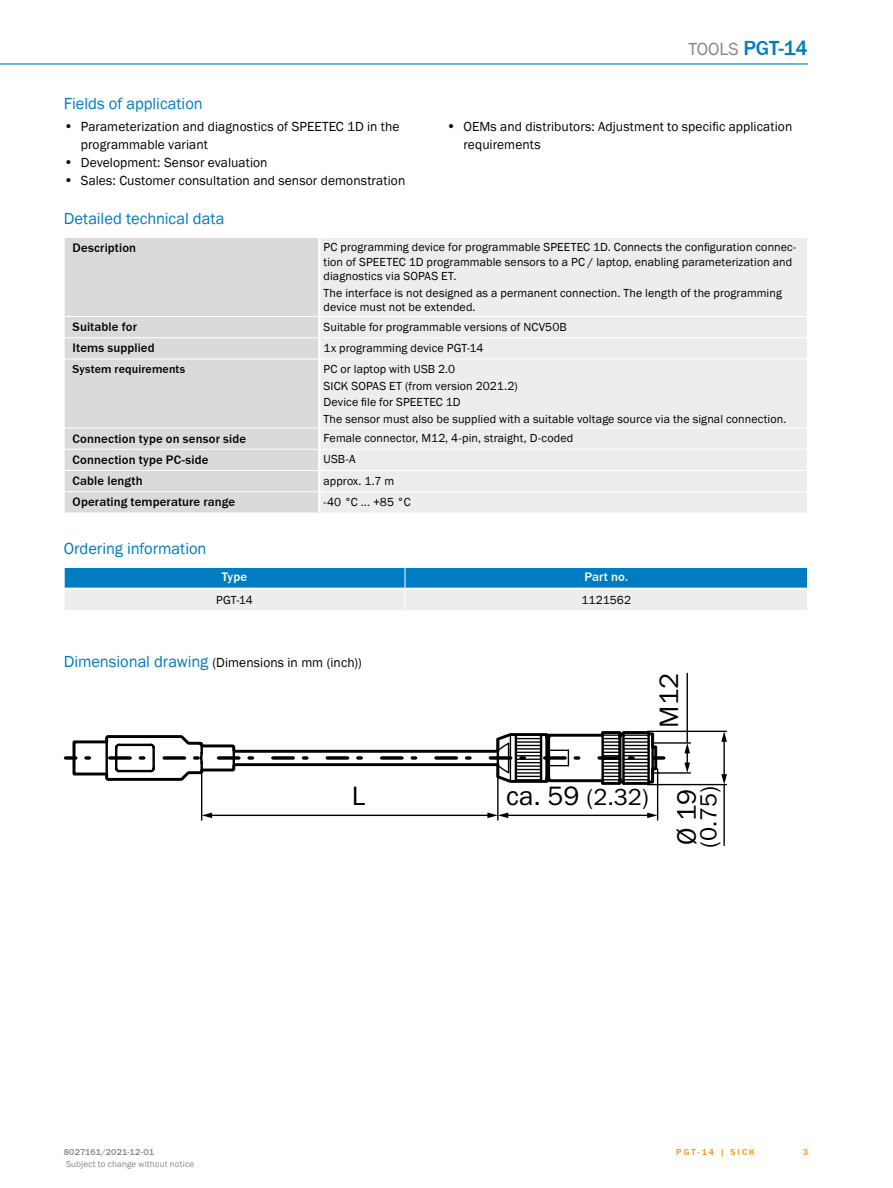
<style>
.page{position:relative;width:893px;height:1188px;background:#fff}
.page>*{position:absolute;margin:0;border:0;box-sizing:border-box;transform-origin:0 0}
.t1{font:27.45px "SICK Franklin";color:#000}
.t2{font:24px "SICK Franklin";color:#000}
.t3{font:500 21px "SICK Franklin";color:#007cc2}
.t4{font:16.5px "SICK Franklin";color:#007cc2}
.t5{font:13.5px/17.9px "SICK Franklin";letter-spacing:.005em;color:#000}
.t6{font:500 12.75px "SICK Franklin";letter-spacing:.01em;color:#000}
.t7{font:500 12.75px "SICK Franklin";letter-spacing:.01em;color:#fff}
.t8{font:12px/14.4px "SICK Franklin";letter-spacing:.01em;color:#000}
.t9{font:500 12px "SICK Franklin";letter-spacing:.015em;color:#000}
.t10{font:9px "SICK Franklin";letter-spacing:.02em;color:#878787}
.t11{font:500 9px "SICK Franklin";letter-spacing:.015em;color:#878787}
.t12{font:500 9px "SICK Franklin";letter-spacing:.225em;color:#f39200}
.s1{font-size:14.25px}
.s2{font-weight:400;font-size:18px;color:#878787}
.s3{font-size:16.5px;color:#007cc2}
.s4{font-size:27.45px}
</style>
<div class="page">
<hr style="left:0;top:63px;width:808px;height:2px;background:#007cc2">
<div style="left:65px;top:238px;width:253px;height:275px;background:#dadada"></div>
<div style="left:320px;top:238px;width:487px;height:274px;background:#ededed"></div>
<hr style="left:65px;top:316px;width:253px;height:1px;background:#fff">
<hr style="left:320px;top:316px;width:487px;height:1px;background:#fff">
<hr style="left:65px;top:337px;width:253px;height:1px;background:#fff">
<svg style="left:64px;top:317px;width:1px;height:41px"></svg>
<hr style="left:320px;top:337px;width:487px;height:1px;background:#fff">
<hr style="left:65px;top:449px;width:253px;height:1px;background:#fff">
<hr style="left:65px;top:359px;width:253px;height:1px;background:#fff">
<hr style="left:320px;top:359px;width:487px;height:1px;background:#fff">
<hr style="left:65px;top:428px;width:253px;height:1px;background:#fff">
<hr style="left:320px;top:428px;width:487px;height:1px;background:#fff">
<hr style="left:320px;top:449px;width:487px;height:1px;background:#fff">
<hr style="left:65px;top:470px;width:253px;height:1px;background:#fff">
<hr style="left:320px;top:470px;width:487px;height:1px;background:#fff">
<hr style="left:65px;top:491px;width:253px;height:1px;background:#fff">
<svg style="left:64px;top:429px;width:1px;height:83px"></svg>
<hr style="left:320px;top:491px;width:487px;height:1px;background:#fff">
<svg style="left:64px;top:568px;width:744px;height:42px;background:#7fb9d9"></svg>
<svg style="left:65px;top:756px;width:6px;height:4px"></svg>
<svg style="left:71px;top:730px;width:588px;height:62px"></svg>
<svg style="left:653px;top:756px;width:11px;height:4px"></svg>
<hr style="left:210px;top:815px;width:279px;height:1px;background:#000">
<svg style="left:202px;top:813px;width:10px;height:5px"></svg>
<hr style="left:506px;top:815px;width:143px;height:1px;background:#000">
<svg style="left:487px;top:813px;width:21px;height:5px"></svg>
<svg style="left:647px;top:813px;width:10px;height:5px"></svg>
<hr style="left:201px;top:772px;width:1px;height:48px;background:#000">
<hr style="left:497px;top:778px;width:1px;height:42px;background:#000">
<hr style="left:657px;top:769px;width:1px;height:51px;background:#000">
<hr style="left:647px;top:731px;width:79px;height:1px;background:#000">
<hr style="left:653px;top:742px;width:37px;height:2px;background:#000">
<hr style="left:653px;top:772px;width:37px;height:2px;background:#000">
<hr style="left:647px;top:784px;width:79px;height:1px;background:#000">
<svg style="left:684px;top:743px;width:6px;height:30px"></svg>
<hr style="left:686px;top:673px;width:2px;height:69px;background:#000">
<hr style="left:723px;top:740px;width:2px;height:36px;background:#000">
<svg style="left:721px;top:731px;width:6px;height:11px"></svg>
<svg style="left:721px;top:774px;width:6px;height:11px"></svg>
<hr style="left:723px;top:785px;width:2px;height:60px;background:#000">
<h3 class="t4" style="left:64px;top:93px;width:141px">Fields of application</h3>
<p class="t5" style="left:81px;top:118px;width:320px;text-indent:-17px"><span class="s1">•</span> Parameterization and diagnostics of SPEETEC 1D in the programmable variant</p>
<p class="t5" style="left:64px;top:154px;width:205px"><span class="s1">•</span> Development: Sensor evaluation</p>
<p class="t5" style="left:64px;top:172px;width:343px"><span class="s1">•</span> Sales: Customer consultation and sensor demonstration</p>
<h3 class="t3" style="left:689px;top:35px;width:121px"><span class="s2">TOOLS</span> PGT-14</h3>
<p class="t5" style="left:463px;top:118px;width:330px;text-indent:-17px"><span class="s1">•</span> OEMs and distributors: Adjustment to specific application requirements</p>
<h3 class="t4" style="left:64px;top:209px;width:162px">Detailed technical data</h3>
<p class="t6" style="left:73px;top:240px;width:65px">Description</p>
<p class="t8" style="left:324px;top:240px;width:474px">PC programming device for programmable SPEETEC 1D. Connects the configuration connec&shy;tion of SPEETEC 1D programmable sensors to a PC / laptop, enabling parameterization and diagnostics via SOPAS ET.</p>
<p class="t8" style="left:324px;top:286px;width:460px">The interface is not designed as a permanent connection. The length of the programming device must not be extended.</p>
<p class="t6" style="left:73px;top:319px;width:66px">Suitable for</p>
<p class="t8" style="left:324px;top:320px;width:245px">Suitable for programmable versions of NCV50B</p>
<p class="t6" style="left:73px;top:340px;width:84px">Items supplied</p>
<p class="t8" style="left:324px;top:341px;width:162px">1x programming device PGT-14</p>
<p class="t9" style="left:73px;top:362px;width:114px">System requirements</p>
<p class="t8" style="left:324px;top:361px;width:464px;line-height:16.5px">PC or laptop with USB 2.0<br>SICK SOPAS ET (from version 2021.2)<br>Device file for SPEETEC 1D<br>The sensor must also be supplied with a suitable voltage source via the signal connection.</p>
<p class="t6" style="left:73px;top:430px;width:175px">Connection type on sensor side</p>
<p class="t8" style="left:324px;top:431px;width:251px">Female connector, M12, 4-pin, straight, D-coded</p>
<p class="t6" style="left:73px;top:452px;width:137px">Connection type PC-side</p>
<p class="t8" style="left:324px;top:452px;width:34px">USB-A</p>
<p class="t6" style="left:73px;top:473px;width:72px">Cable length</p>
<p class="t8" style="left:324px;top:474px;width:72px">approx. 1.7 m</p>
<p class="t6" style="left:73px;top:494px;width:164px">Operating temperature range</p>
<p class="t8" style="left:324px;top:495px;width:89px">-40 °C ... +85 °C</p>
<h3 class="t4" style="left:64px;top:539px;width:144px">Ordering information</h3>
<p class="t7" style="left:222px;top:569px;width:27px">Type</p>
<p class="t7" style="left:584px;top:569px;width:45px">Part no.</p>
<p class="t8" style="left:216px;top:593px;width:38px">PGT-14</p>
<p class="t8" style="left:581px;top:593px;width:51px">1121562</p>
<p class="t5" style="left:64px;top:654px;width:299px"><span class="s3">Dimensional drawing</span> (Dimensions in mm (inch))</p>
<h1 class="t1" style="left:652px;top:728px;width:56px;rotate:-90deg">M12</h1>
<h1 class="t1" style="left:352px;top:779px;width:15px">L</h1>
<h2 class="t2" style="left:506px;top:782px;width:144px"><span class="s4">ca. 59</span> (2.32)</h2>
<h1 class="t1" style="left:669px;top:845px;width:58px;rotate:-90deg">Ø 19</h1>
<h2 class="t2" style="left:693px;top:848px;width:64px;rotate:-90deg">(0.75)</h2>
<p class="t11" style="left:64px;top:1146px;width:92px">8027161/2021-12-01</p>
<p class="t12" style="left:803px;top:1146px;width:7px">3</p>
<p class="t12" style="left:676px;top:1146px;width:80px">PGT-14 | SICK</p>
<p class="t10" style="left:66px;top:1159px;width:130px">Subject to change without notice</p>
</div>
